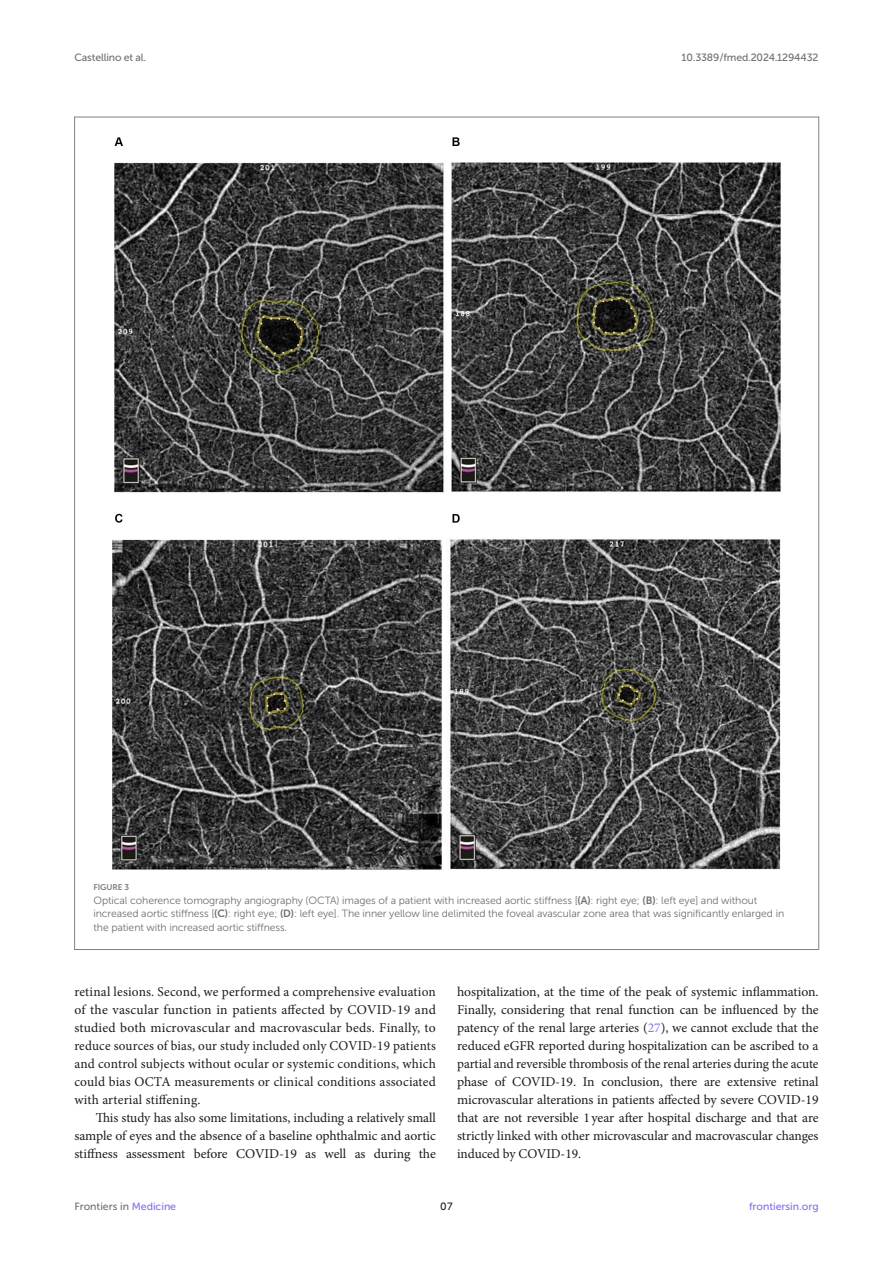
<style>
.page{position:relative;width:893px;height:1263px;background:#fff}
.page>*{position:absolute;margin:0;border:0;box-sizing:border-box;transform-origin:0 0}
.TEXT{font:13.5px/18px "Minion Pro";letter-spacing:-.005em;color:#1b1c1b;text-align:justify}
.FIG_LEG{font:10.5px/13.5px "Museo Sans 300";letter-spacing:-.01em;color:#706f70}
.t1{font:10.5px "Museo Sans 500";letter-spacing:-.015em;color:#706f70}
.t2{font:10.5px "Museo Sans 500";color:#856df0}
.t3{font:10.5px "Museo Sans 500";color:#1b1c1b}
.FIG_HD{font:8.25px "Museo Sans 700";letter-spacing:-.01em;color:#7e7f7f}
.s1{font-family:"Museo Sans 700"}
.s2{color:#856df0}
</style>
<div class="page">
<img style="left:112px;top:137px;width:669px;height:733px">
<p class="t1" style="left:74px;top:51px;width:73px">Castellino et al.</p>
<p class="t1" style="left:682px;top:51px;width:138px">10.3389/fmed.2024.1294432</p>
<p class="FIG_HD" style="left:94px;top:883px;width:37px">FIGURE 3</p>
<p class="FIG_LEG" style="left:94px;top:893px;width:692px">Optical coherence tomography angiography (OCTA) images of a patient with increased aortic stiffness [<span class="s1">(A)</span>: right eye; <span class="s1">(B)</span>: left eye] and without increased aortic stiffness [<span class="s1">(C)</span>: right eye; <span class="s1">(D)</span>: left eye]. The inner yellow line delimited the foveal avascular zone area that was significantly enlarged in the patient with increased aortic stiffness.</p>
<p class="TEXT" style="left:74px;top:983px;width:363px">retinal lesions. Second, we performed a comprehensive evaluation of the vascular function in patients affected by COVID-19 and studied both microvascular and macrovascular beds. Finally, to reduce sources of bias, our study included only COVID-19 patients and control subjects without ocular or systemic conditions, which could bias OCTA measurements or clinical conditions associated with arterial stiffening.</p>
<p class="TEXT" style="left:74px;top:1109px;width:363px;text-indent:21px">This study has also some limitations, including a relatively small sample of eyes and the absence of a baseline ophthalmic and aortic stiffness assessment before COVID-19 as well as during the</p>
<p class="TEXT" style="left:457px;top:983px;width:363px">hospitalization, at the time of the peak of systemic inflammation.<br>Finally, considering that renal function can be influenced by the patency of the renal large arteries (<span class="s2">27</span>), we cannot exclude that the reduced eGFR reported during hospitalization can be ascribed to a partial and reversible thrombosis of the renal arteries during the acute phase of COVID-19. In conclusion, there are extensive retinal microvascular alterations in patients affected by severe COVID-19 that are not reversible 1year after hospital discharge and that are strictly linked with other microvascular and macrovascular changes induced by COVID-19.</p>
<p class="t1" style="left:74px;top:1200px;width:103px">Frontiers in <span class="s2">Medicine</span></p>
<p class="t3" style="left:440px;top:1200px;width:14px">07</p>
<p class="t2" style="left:749px;top:1200px;width:71px">frontiersin.org</p>
</div>
